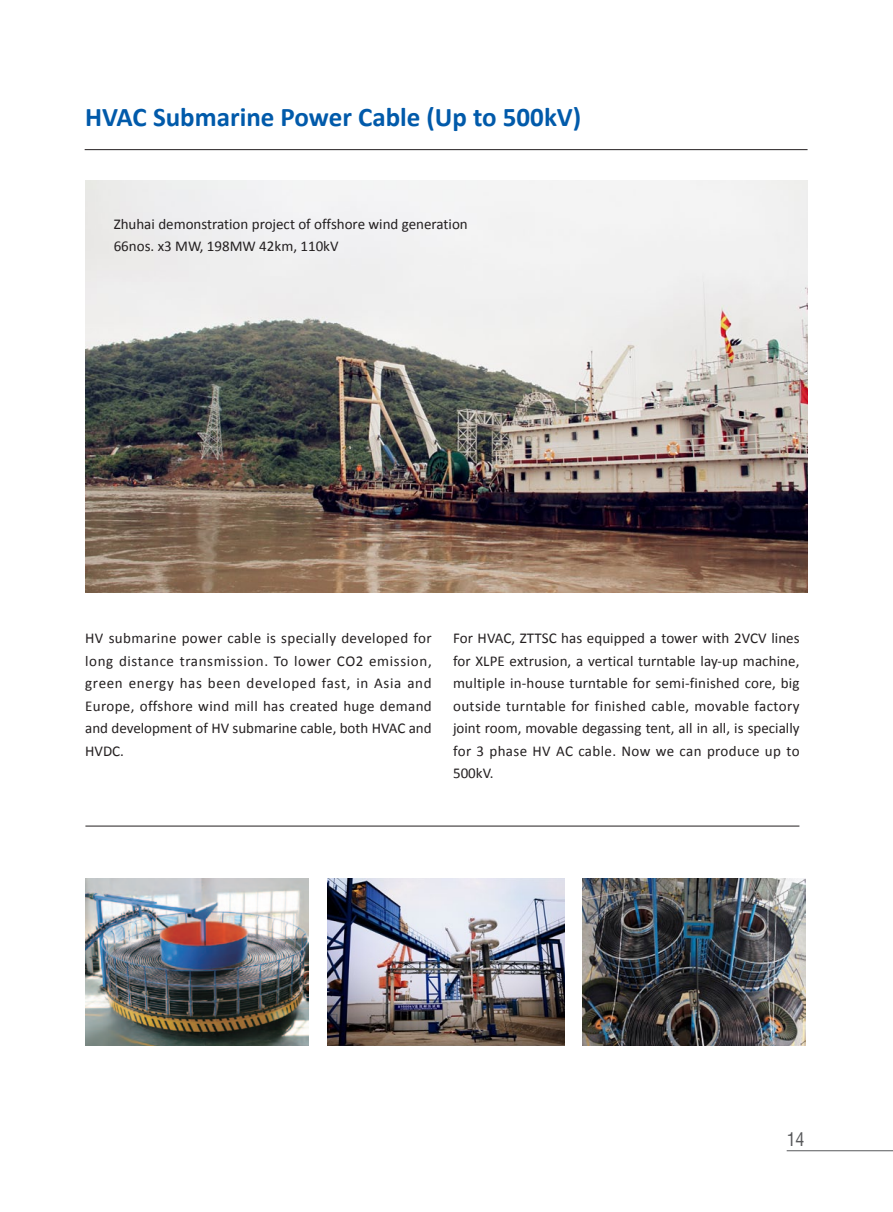
<style>
.page{position:relative;width:893px;height:1212px;background:#fff}
.page>*{position:absolute;margin:0;border:0;box-sizing:border-box;transform-origin:0 0}
.t1{font:700 27px "Calibri";color:#015aaa}
.t2{font:condensed 18px "Swiss 721 BT";color:#57585a}
.断后3厘米{font:15px/22.5px "Calibri";color:#231f20;text-align:justify}
.内容段落{font:15px "Calibri";color:#231f20}
</style>
<div class="page">
<hr style="left:787px;top:1150px;width:106px;height:1px;background:#57585a">
<hr style="left:85px;top:149px;width:722px;height:1px;background:#231f20">
<img style="left:85px;top:879px;width:223px;height:167px">
<img style="left:328px;top:879px;width:236px;height:167px">
<hr style="left:85px;top:826px;width:714px;height:1px;background:#231f20">
<img style="left:583px;top:879px;width:222px;height:167px">
<img style="left:85px;top:180px;width:723px;height:413px">
<p class="t1" style="left:85px;top:100px;width:498px">HVAC Submarine Power Cable (Up to 500kV)</p>
<p class="内容段落" style="left:114px;top:214px;width:356px">Zhuhai demonstration project of offshore wind generation</p>
<p class="内容段落" style="left:114px;top:237px;width:226px">66nos. x3 MW, 198MW 42km, 110kV</p>
<p class="断后3厘米" style="left:85px;top:627px;width:348px">HV submarine power cable is specially developed for long distance transmission. To lower CO2 emission, green energy has been developed fast, in Asia and Europe, offshore wind mill has created huge demand and development of HV submarine cable, both HVAC and HVDC.</p>
<p class="断后3厘米" style="left:453px;top:627px;width:348px">For HVAC, ZTTSC has equipped a tower with 2VCV lines for XLPE extrusion, a vertical turntable lay-up machine, multiple in-house turntable for semi-finished core, big outside turntable for finished cable, movable factory joint room, movable degassing tent, all in all, is specially for 3 phase HV AC cable. Now we can produce up to 500kV.</p>
<p class="t2" style="left:787px;top:1128px;width:19px">14</p>
</div>
